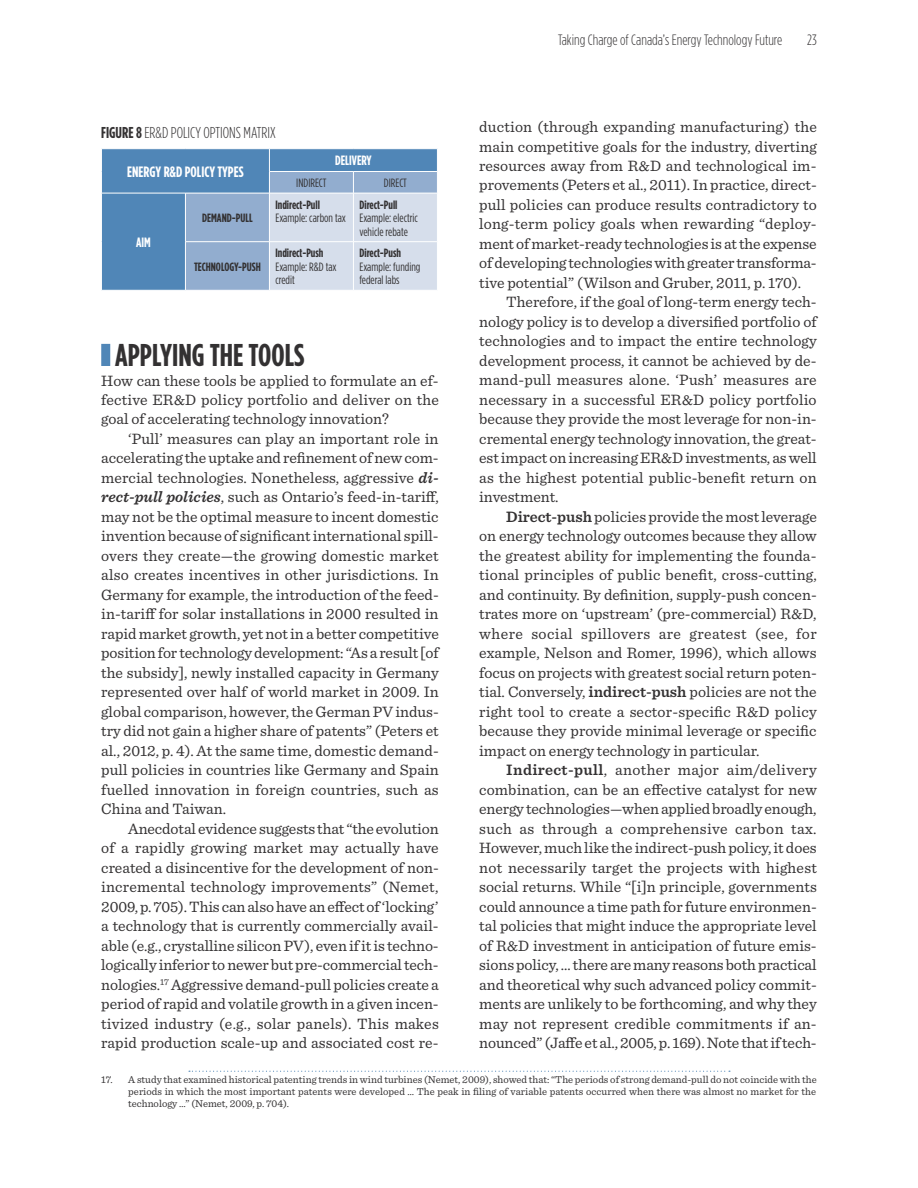
<style>
.page{position:relative;width:918px;height:1188px;background:#fff}
.page>*{position:absolute;margin:0;border:0;box-sizing:border-box;transform-origin:0 0}
.t1{font:700 31.5px "Gotham Condensed";color:#333132}
.t2{font:15.75px/19.5px "Sentinel";color:#333132;text-align:justify}
.t3{font:300 15.75px "Gotham Condensed";color:#333132}
.t4{font:300 15px "Gotham Condensed";color:#333132}
.t5{font:700 15px "Gotham Condensed";color:#fff}
.t6{font:700 13.5px "Gotham Condensed";color:#fff}
.t7{font:12px/13.5px "Gotham Condensed";color:#333132}
.t8{font:700 12px "Gotham Condensed";color:#333132}
.t9{font:10.5px/12px "Sentinel";color:#333132;text-align:justify}
.s1{font-weight:700}
.s2{font-weight:600;font-style:italic}
.s3{font-weight:600}
</style>
<div class="page">
<div style="left:101px;top:344px;width:9px;height:22px;background:#5086b7"></div>
<div style="left:102px;top:149px;width:83px;height:141px;background:#5086b7"></div>
<svg style="left:185px;top:149px;width:252px;height:141px;background:#a4bcd7"></svg>
<hr style="left:353px;top:171px;width:85px;height:1px;background:#fff">
<hr style="left:101px;top:193px;width:84px;height:1px;background:#fff">
<hr style="left:185px;top:193px;width:1px;height:48px;background:#fff">
<hr style="left:185px;top:193px;width:84px;height:1px;background:#fff">
<hr style="left:269px;top:193px;width:1px;height:48px;background:#fff">
<hr style="left:269px;top:193px;width:84px;height:1px;background:#fff">
<hr style="left:353px;top:193px;width:1px;height:48px;background:#fff">
<hr style="left:353px;top:193px;width:85px;height:1px;background:#fff">
<hr style="left:185px;top:242px;width:1px;height:48px;background:#fff">
<hr style="left:185px;top:241px;width:84px;height:1px;background:#fff">
<hr style="left:269px;top:242px;width:1px;height:48px;background:#fff">
<hr style="left:269px;top:241px;width:84px;height:1px;background:#fff">
<hr style="left:353px;top:242px;width:1px;height:48px;background:#fff">
<hr style="left:353px;top:241px;width:85px;height:1px;background:#fff">
<svg style="left:189px;top:1071px;width:541px;height:1px"></svg>
<p class="t3" style="left:101px;top:124px;width:176px"><span class="s1">FIGURE 8</span> ER&amp;D policy options matrix</p>
<p class="t5" style="left:127px;top:163px;width:118px">ENERGY R&amp;D POLICY TYPES</p>
<p class="t6" style="left:335px;top:153px;width:38px">DELIVERY</p>
<p class="t7" style="left:296px;top:176px;width:8px">Indirect</p>
<p class="t7" style="left:384px;top:176px;width:10px">Direct</p>
<p class="t6" style="left:136px;top:234px;width:16px">AIM</p>
<p class="t8" style="left:202px;top:211px;width:48px">DEMAND-PULL</p>
<p class="t8" style="left:194px;top:260px;width:68px">TECHNOLOGY-PUSH</p>
<p class="t8" style="left:275px;top:197px;width:46px">INDIRECT-PULL</p>
<p class="t7" style="left:275px;top:211px;width:72px">Example: carbon tax</p>
<p class="t8" style="left:275px;top:246px;width:50px">INDIRECT-PUSH</p>
<p class="t7" style="left:275px;top:260px;width:63px">Example: R&amp;D tax credit</p>
<p class="t8" style="left:359px;top:197px;width:40px">DIRECT-PULL</p>
<p class="t7" style="left:359px;top:211px;width:60px">Example: electric vehicle rebate</p>
<p class="t8" style="left:359px;top:246px;width:43px">DIRECT-PUSH</p>
<p class="t7" style="left:359px;top:260px;width:63px">Example: funding federal labs</p>
<h1 class="t1" style="left:115px;top:336px;width:191px">APPLYING THE TOOLS</h1>
<p class="t2" style="left:101px;top:370px;width:339px">How can these tools be applied to formulate an ef&shy;fective ER&amp;D policy portfolio and deliver on the goal of accelerating technology innovation?</p>
<p class="t2" style="left:101px;top:428px;width:339px;text-indent:27px">‘Pull’ measures can play an important role in accelerating the uptake and refinement of new com&shy;mercial technologies. Nonetheless, aggressive <span class="s2">di&shy;rect-pull policies</span>, such as Ontario’s feed-in-tariff, may not be the optimal measure to incent domestic invention because of significant international spill&shy;overs they create—the growing domestic market also creates incentives in other jurisdictions. In Germany for example, the introduction of the feed&shy;in-tariff for solar installations in 2000 resulted in rapid market growth, yet not in a better competitive position for technology development: “As a result [of the subsidy], newly installed capacity in Germany represented over half of world market in 2009. In global comparison, however, the German PV indus&shy;try did not gain a higher share of patents” (Peters et al., 2012, p. 4). At the same time, domestic demand&shy;pull policies in countries like Germany and Spain fuelled innovation in foreign countries, such as China and Taiwan.</p>
<p class="t2" style="left:101px;top:818px;width:339px;text-indent:27px">Anecdotal evidence suggests that “the evolution of a rapidly growing market may actually have created a disincentive for the development of non&shy;incremental technology improvements” (Nemet, 2009, p. 705). This can also have an effect of ‘locking’ a technology that is currently commercially avail&shy;able (e.g., crystalline silicon PV), even if it is techno&shy;logically inferior to newer but pre-commercial tech&shy;nologies.<sup>17</sup> Aggressive demand-pull policies create a period of rapid and volatile growth in a given incen&shy;tivized industry (e.g., solar panels). This makes rapid production scale-up and associated cost re-</p>
<p class="t4" style="left:558px;top:31px;width:226px">Taking Charge of Canada’s Energy Technology Future</p>
<p class="t4" style="left:807px;top:31px;width:11px">23</p>
<p class="t2" style="left:479px;top:116px;width:339px">duction (through expanding manufacturing) the main competitive goals for the industry, diverting resources away from R&amp;D and technological im&shy;provements (Peters et al., 2011). In practice, direct&shy;pull policies can produce results contradictory to long-term policy goals when rewarding “deploy&shy;ment of market-ready technologies is at the expense of developing technologies with greater transforma&shy;tive potential” (Wilson and Gruber, 2011, p. 170).</p>
<p class="t2" style="left:479px;top:292px;width:339px;text-indent:27px">Therefore, if the goal of long-term energy tech&shy;nology policy is to develop a diversified portfolio of technologies and to impact the entire technology development process, it cannot be achieved by de&shy;mand-pull measures alone. ‘Push’ measures are necessary in a successful ER&amp;D policy portfolio because they provide the most leverage for non-in&shy;cremental energy technology innovation, the great&shy;est impact on increasing ER&amp;D investments, as well as the highest potential public-benefit return on investment.</p>
<p class="t2" style="left:479px;top:506px;width:339px;text-indent:27px"><span class="s3">Direct-push</span> policies provide the most leverage on energy technology outcomes because they allow the greatest ability for implementing the founda&shy;tional principles of public benefit, cross-cutting, and continuity. By definition, supply-push concen&shy;trates more on ‘upstream’ (pre-commercial) R&amp;D, where social spillovers are greatest (see, for example, Nelson and Romer, 1996), which allows focus on projects with greatest social return poten&shy;tial. Conversely, <span class="s3">indirect-push</span> policies are not the right tool to create a sector-specific R&amp;D policy because they provide minimal leverage or specific impact on energy technology in particular.</p>
<p class="t2" style="left:479px;top:759px;width:339px;text-indent:27px"><span class="s3">Indirect-pull</span>, another major aim/delivery combination, can be an effective catalyst for new energy technologies—when applied broadly enough, such as through a comprehensive carbon tax.<br>However, much like the indirect-push policy, it does not necessarily target the projects with highest social returns. While “[i]n principle, governments could announce a time path for future environmen&shy;tal policies that might induce the appropriate level of R&amp;D investment in anticipation of future emis&shy;sions policy, … there are many reasons both practical and theoretical why such advanced policy commit&shy;ments are unlikely to be forthcoming, and why they may not represent credible commitments if an&shy;nounced” (Jaffe et al., 2005, p. 169). Note that if tech-</p>
<p class="t9" style="left:128px;top:1073px;width:690px;text-indent:-27px">17. A study that examined historical patenting trends in wind turbines (Nemet, 2009), showed that: “The periods of strong demand-pull do not coincide with the periods in which the most important patents were developed … The peak in filing of variable patents occurred when there was almost no market for the technology …” (Nemet, 2009, p. 704).</p>
</div>
